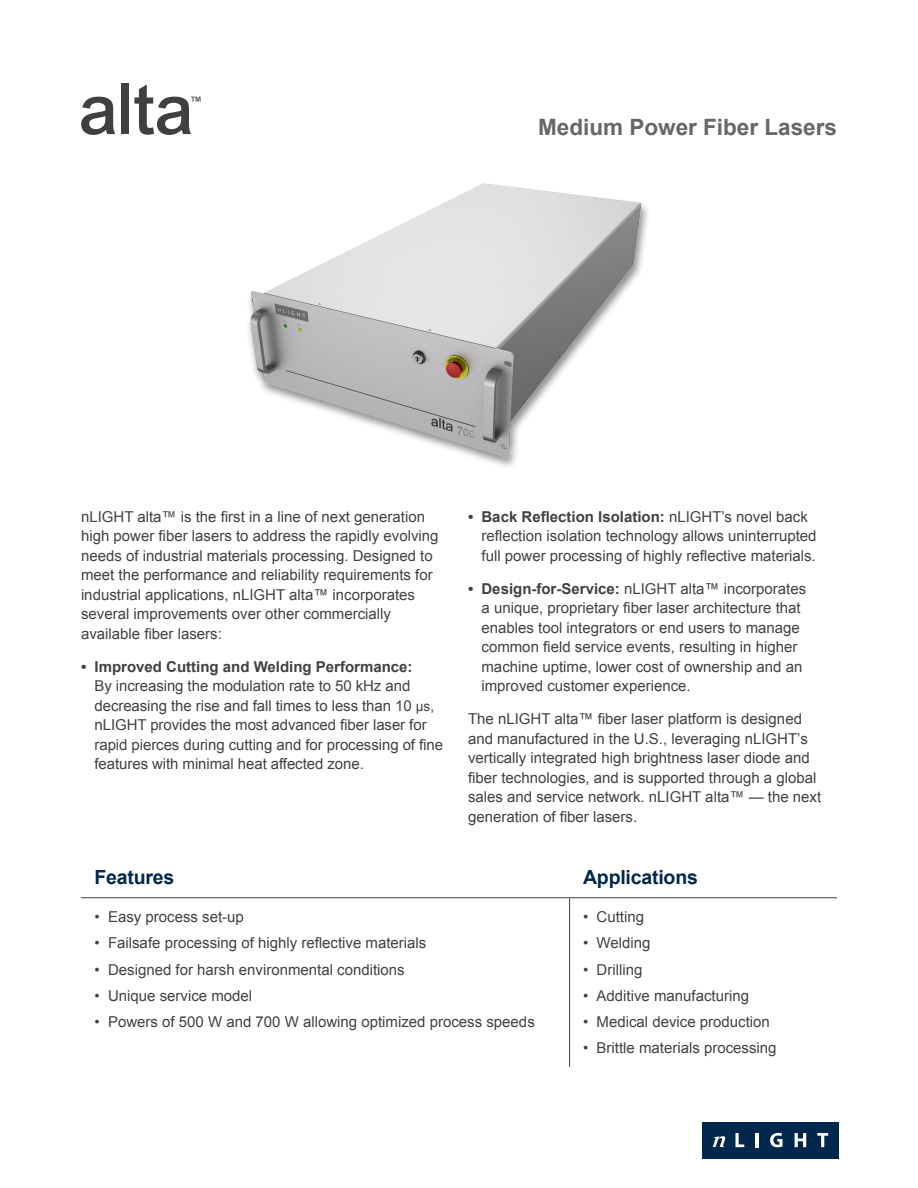
<style>
.page{position:relative;width:918px;height:1188px;background:#fff}
.page>*{position:absolute;margin:0;border:0;box-sizing:border-box;transform-origin:0 0}
.Section_-_small_titl{font:700 22.5px "Arial";color:#676767}
.En_-_Subhead_2{font:700 19.5px "Arial";letter-spacing:-.01em;color:#00284c}
.En_-_Body{font:15px/19.5px "Arial";color:#414141}
.s1{font-weight:700}
.s2{font-size:13.5px}
</style>
<div class="page">
<div style="left:702px;top:1122px;width:137px;height:36px;background:#00284c"></div>
<svg style="left:735px;top:1133px;width:9px;height:14px"></svg>
<hr style="left:756px;top:1133px;width:3px;height:14px;background:#fff">
<svg style="left:770px;top:1133px;width:12px;height:14px"></svg>
<svg style="left:795px;top:1133px;width:11px;height:14px"></svg>
<svg style="left:817px;top:1133px;width:11px;height:14px"></svg>
<svg style="left:713px;top:1136px;width:12px;height:11px"></svg>
<hr style="left:81px;top:897px;width:489px;height:1px;background:#414141">
<hr style="left:570px;top:897px;width:267px;height:1px;background:#414141">
<hr style="left:569px;top:898px;width:1px;height:169px;background:#414141">
<svg style="left:81px;top:97px;width:34px;height:38px"></svg>
<div style="left:122px;top:83px;width:7px;height:51px;background:#414040"></div>
<svg style="left:134px;top:85px;width:67px;height:50px"></svg>
<img style="left:248px;top:183px;width:400px;height:282px">
<p class="Section_-_small_titl" style="left:538px;top:112px;width:300px">Medium Power Fiber Lasers</p>
<p class="En_-_Body" style="left:81px;top:507px;width:359px">nLIGHT alta™ is the first in a line of next generation high power fiber lasers to address the rapidly evolving needs of industrial materials processing. Designed to meet the performance and reliability requirements for industrial applications, nLIGHT alta™ incorporates several improvements over other commercially available fiber lasers:</p>
<p class="En_-_Body" style="left:94px;top:657px;width:350px;text-indent:-14px"><span class="s1">• Improved Cutting and Welding Performance:<br></span>By increasing the modulation rate to 50 kHz and decreasing the rise and fall times to less than 10 <span class="s2">μs</span>, nLIGHT provides the most advanced fiber laser for rapid pierces during cutting and for processing of fine features with minimal heat affected zone.</p>
<p class="En_-_Body" style="left:482px;top:507px;width:337px;text-indent:-14px"><span class="s1">• Back Reflection Isolation:</span> nLIGHT’s novel back reflection isolation technology allows uninterrupted full power processing of highly reflective materials.</p>
<p class="En_-_Body" style="left:482px;top:579px;width:326px;text-indent:-14px"><span class="s1">• Design-for-Service:</span> nLIGHT alta™ incorporates a unique, proprietary fiber laser architecture that enables tool integrators or end users to manage common field service events, resulting in higher machine uptime, lower cost of ownership and an improved customer experience.</p>
<p class="En_-_Body" style="left:468px;top:709px;width:355px">The nLIGHT alta™ fiber laser platform is designed and manufactured in the U.S., leveraging nLIGHT’s vertically integrated high brightness laser diode and fiber technologies, and is supported through a global sales and service network. nLIGHT alta™ — the next generation of fiber lasers.</p>
<p class="En_-_Subhead_2" style="left:94px;top:864px;width:81px">Features</p>
<p class="En_-_Subhead_2" style="left:583px;top:864px;width:116px">Applications</p>
<p class="En_-_Body" style="left:94px;top:907px;width:151px">• Easy process set-up</p>
<p class="En_-_Body" style="left:94px;top:934px;width:333px">• Failsafe processing of highly reflective materials</p>
<p class="En_-_Body" style="left:94px;top:960px;width:312px">• Designed for harsh environmental conditions</p>
<p class="En_-_Body" style="left:94px;top:986px;width:159px">• Unique service model</p>
<p class="En_-_Body" style="left:94px;top:1012px;width:442px">• Powers of 500 W and 700 W allowing optimized process speeds</p>
<p class="En_-_Body" style="left:583px;top:907px;width:63px">• Cutting</p>
<p class="En_-_Body" style="left:583px;top:934px;width:69px">• Welding</p>
<p class="En_-_Body" style="left:583px;top:960px;width:61px">• Drilling</p>
<p class="En_-_Body" style="left:583px;top:986px;width:168px">• Additive manufacturing</p>
<p class="En_-_Body" style="left:583px;top:1012px;width:188px">• Medical device production</p>
<p class="En_-_Body" style="left:583px;top:1039px;width:195px">• Brittle materials processing</p>
</div>
